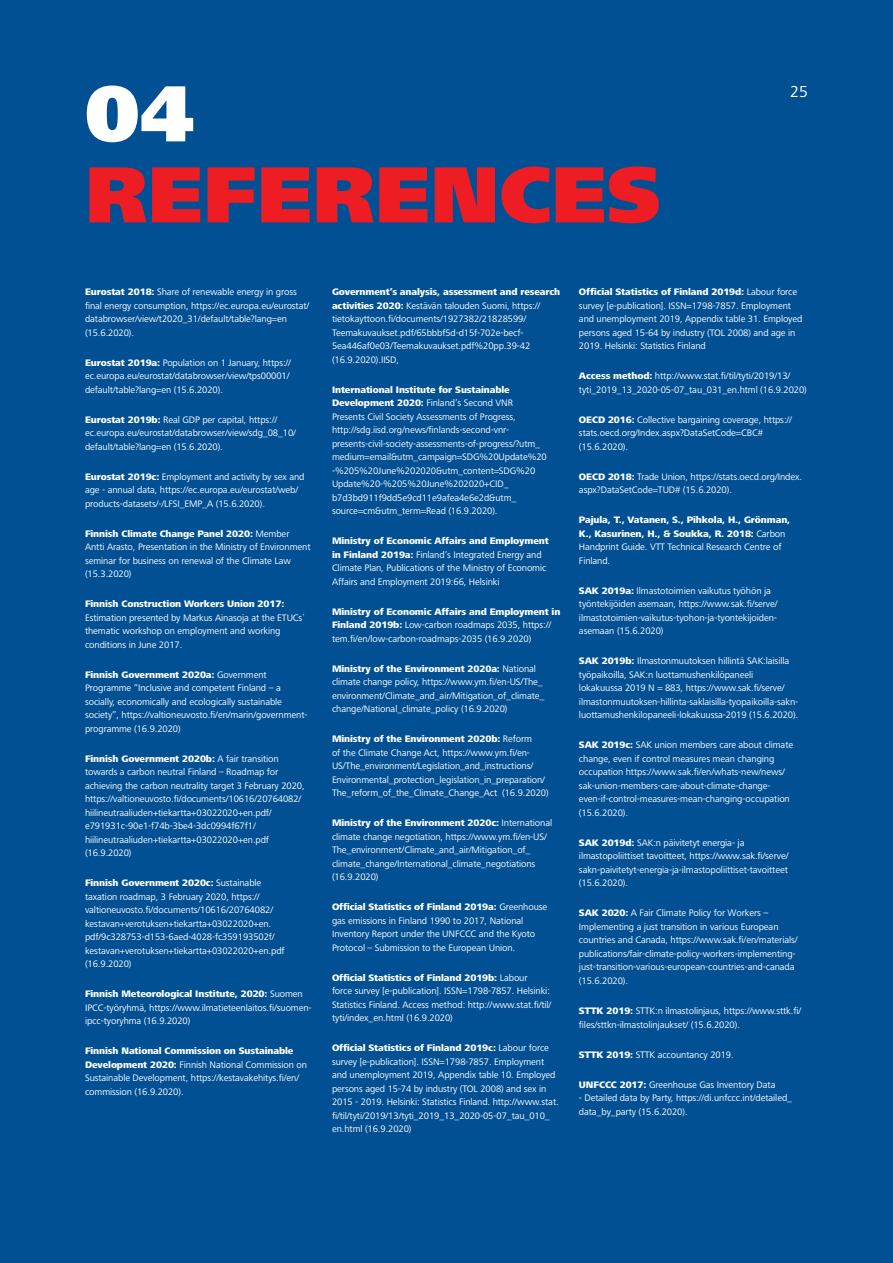
<style>
.page{position:relative;width:893px;height:1263px;background:#015094}
.page>*{position:absolute;margin:0;border:0;box-sizing:border-box;transform-origin:0 0}
.t1{font:900 82.5px "Frutiger Next LT";color:#ee1d23}
.t2{font:900 82.5px "Frutiger Next LT";color:#fff}
.t3{font:16.5px "Frutiger Next LT";color:#fff}
.t4{font:9.75px/13.5px "Frutiger Next LT";letter-spacing:-.01em;color:#fff}
.t5{font:800 9.75px/13.5px "Frutiger Next LT";letter-spacing:-.01em;color:#fff}
.s1{font-weight:800}
.s2{font-weight:400}
</style>
<div class="page">
<h1 class="t2" style="left:85px;top:67px;width:110px">04</h1>
<h1 class="t1" style="left:85px;top:148px;width:577px">REFERENCES</h1>
<h2 class="t3" style="left:790px;top:83px;width:19px">25</h2>
<p class="t4" style="left:85px;top:285px;width:226px"><span class="s1">Eurostat 2018:</span> Share of renewable energy in gross final energy consumption, https://ec.europa.eu/eurostat/ databrowser/view/t2020_31/default/table?lang=en (15.6.2020).</p>
<p class="t4" style="left:85px;top:356px;width:208px"><span class="s1">Eurostat 2019a:</span> Population on 1 January, https:// ec.europa.eu/eurostat/databrowser/view/tps00001/ default/table?lang=en (15.6.2020).</p>
<p class="t4" style="left:85px;top:413px;width:213px"><span class="s1">Eurostat 2019b:</span> Real GDP per capital, https:// ec.europa.eu/eurostat/databrowser/view/sdg_08_10/ default/table?lang=en (15.6.2020).</p>
<p class="t4" style="left:85px;top:470px;width:221px"><span class="s1">Eurostat 2019c:</span> Employment and activity by sex and age - annual data, https://ec.europa.eu/eurostat/web/ products-datasets/-/LFSI_EMP_A (15.6.2020).</p>
<p class="t4" style="left:85px;top:527px;width:227px"><span class="s1">Finnish Climate Change Panel 2020:</span> Member Antti Arasto, Presentation in the Ministry of Environment seminar for business on renewal of the Climate Law (15.3.2020)</p>
<p class="t5" style="left:85px;top:597px;width:201px">Finnish Construction Workers Union 2017:</p>
<p class="t4" style="left:85px;top:611px;width:221px">Estimation presented by Markus Ainasoja at the ETUCs´ thematic workshop on employment and working conditions in June 2017.</p>
<p class="t4" style="left:85px;top:668px;width:224px"><span class="s1">Finnish Government 2020a:</span> Government Programme “Inclusive and competent Finland – a socially, economically and ecologically sustainable society”, https://valtioneuvosto.fi/en/marin/government&shy;programme (16.9.2020)</p>
<p class="t4" style="left:85px;top:752px;width:221px"><span class="s1">Finnish Government 2020b:</span> A fair transition towards a carbon neutral Finland – Roadmap for achieving the carbon neutrality target 3 February 2020, https://valtioneuvosto.fi/documents/10616/20764082/ hiilineutraaliuden+tiekartta+03022020+en.pdf/ e791931c-90e1-f74b-3be4-3dc0994f67f1/ hiilineutraaliuden+tiekartta+03022020+en.pdf (16.9.2020)</p>
<p class="t4" style="left:85px;top:876px;width:201px"><span class="s1">Finnish Government 2020c:</span> Sustainable taxation roadmap, 3 February 2020, https:// valtioneuvosto.fi/documents/10616/20764082/ kestavan+verotuksen+tiekartta+03022020+en. pdf/9c328753-d153-6aed-4028-fc359193502f/ kestavan+verotuksen+tiekartta+03022020+en.pdf (16.9.2020)</p>
<p class="t4" style="left:85px;top:987px;width:228px"><span class="s1">Finnish Meteorological Institute, 2020:</span> Suomen<br>IPCC-työryhmä, https://www.ilmatieteenlaitos.fi/suomen&shy;ipcc-tyoryhma (16.9.2020)</p>
<p class="t4" style="left:85px;top:1044px;width:224px"><span class="s1">Finnish National Commission on Sustainable Development 2020:</span> Finnish National Commission on Sustainable Development, https://kestavakehitys.fi/en/ commission (16.9.2020).</p>
<p class="t4" style="left:332px;top:285px;width:230px"><span class="s1">Government’s analysis, assessment and research activities 2020:</span> Kestävän talouden Suomi, https:// tietokayttoon.fi/documents/1927382/21828599/ Teemakuvaukset.pdf/65bbbf5d-d15f-702e-becf-5ea446af0e03/Teemakuvaukset.pdf%20pp.39-42 (16.9.2020).IISD,</p>
<p class="t4" style="left:332px;top:383px;width:216px"><span class="s1">International Institute for Sustainable Development 2020:</span> Finland’s Second VNR Presents Civil Society Assessments of Progress, http://sdg.iisd.org/news/finlands-second-vnr&shy;presents-civil-society-assessments-of-progress/?utm_ medium=email&amp;utm_campaign=SDG%20Update%20 -%205%20June%202020&amp;utm_content=SDG%20<br>Update%20-%205%20June%202020+CID_ b7d3bd911f9dd5e9cd11e9afea4e6e2d&amp;utm_ source=cm&amp;utm_term=Read (16.9.2020).</p>
<p class="t4" style="left:332px;top:534px;width:218px"><span class="s1">Ministry of Economic Affairs and Employment in Finland 2019a:</span> Finland’s Integrated Energy and Climate Plan, Publications of the Ministry of Economic Affairs and Employment 2019:66, Helsinki</p>
<p class="t4" style="left:332px;top:605px;width:230px"><span class="s1">Ministry of Economic Affairs and Employment in<br>Finland 2019b:</span> Low-carbon roadmaps 2035, https:// tem.fi/en/low-carbon-roadmaps-2035 (16.9.2020)</p>
<p class="t4" style="left:332px;top:662px;width:214px"><span class="s1">Ministry of the Environment 2020a:</span> National climate change policy, https://www.ym.fi/en-US/The_ environment/Climate_and_air/Mitigation_of_climate_ change/National_climate_policy (16.9.2020)</p>
<p class="t4" style="left:332px;top:732px;width:218px"><span class="s1">Ministry of the Environment 2020b:</span> Reform<br>of the Climate Change Act, https://www.ym.fi/en-US/The_environment/Legislation_and_instructions/ Environmental_protection_legislation_in_preparation/ The_reform_of_the_Climate_Change_Act (16.9.2020)</p>
<p class="t4" style="left:332px;top:816px;width:222px"><span class="s1">Ministry of the Environment 2020c:</span> International climate change negotiation, https://www.ym.fi/en-US/ The_environment/Climate_and_air/Mitigation_of_ climate_change/International_climate_negotiations (16.9.2020)</p>
<p class="t4" style="left:332px;top:900px;width:217px"><span class="s1">Official Statistics of Finland 2019a:</span> Greenhouse gas emissions in Finland 1990 to 2017, National Inventory Report under the UNFCCC and the Kyoto Protocol – Submission to the European Union.</p>
<p class="t4" style="left:332px;top:971px;width:221px"><span class="s1">Official Statistics of Finland 2019b:</span> Labour<br>force survey [e-publication]. ISSN=1798-7857. Helsinki:<br>Statistics Finland. Access method: http://www.stat.fi/til/ tyti/index_en.html (16.9.2020)</p>
<p class="t4" style="left:332px;top:1041px;width:228px"><span class="s1">Official Statistics of Finland 2019c:</span> Labour force survey [e-publication]. ISSN=1798-7857. Employment and unemployment 2019, Appendix table 10. Employed persons aged 15-74 by industry (TOL 2008) and sex in 2015 - 2019. Helsinki: Statistics Finland. http://www.stat. fi/til/tyti/2019/13/tyti_2019_13_2020-05-07_tau_010_ en.html (16.9.2020)</p>
<p class="t4" style="left:579px;top:285px;width:225px"><span class="s1">Official Statistics of Finland 2019d:</span> Labour force survey [e-publication]. ISSN=1798-7857. Employment and unemployment 2019, Appendix table 31. Employed persons aged 15-64 by industry (TOL 2008) and age in 2019. Helsinki: Statistics Finland</p>
<p class="t4" style="left:579px;top:369px;width:229px"><span class="s1">Access method:</span> http://www.stat.fi/til/tyti/2019/13/ tyti_2019_13_2020-05-07_tau_031_en.html (16.9.2020)</p>
<p class="t4" style="left:579px;top:413px;width:215px"><span class="s1">OECD 2016:</span> Collective bargaining coverage, https:// stats.oecd.org/Index.aspx?DataSetCode=CBC# (15.6.2020).</p>
<p class="t4" style="left:579px;top:470px;width:225px"><span class="s1">OECD 2018:</span> Trade Union, https://stats.oecd.org/Index. aspx?DataSetCode=TUD# (15.6.2020).</p>
<p class="t5" style="left:579px;top:513px;width:213px">Pajula, T., Vatanen, S., Pihkola, H., Grönman, K., Kasurinen, H., &amp; Soukka, R. 2018: <span class="s2">Carbon Handprint Guide. VTT Technical Research Centre of Finland.</span></p>
<p class="t4" style="left:579px;top:584px;width:200px"><span class="s1">SAK 2019a:</span> Ilmastotoimien vaikutus työhön ja työntekijöiden asemaan, https://www.sak.fi/serve/ ilmastotoimien-vaikutus-tyohon-ja-tyontekijoiden&shy;asemaan (15.6.2020)</p>
<p class="t4" style="left:579px;top:654px;width:221px"><span class="s1">SAK 2019b:</span> Ilmastonmuutoksen hillintä SAK:laisilla työpaikoilla, SAK:n luottamushenkilöpaneeli lokakuussa 2019 N = 883, https://www.sak.fi/serve/ ilmastonmuutoksen-hillinta-saklaisilla-tyopaikoilla-sakn&shy;luottamushenkilopaneeli-lokakuussa-2019 (15.6.2020).</p>
<p class="t4" style="left:579px;top:738px;width:216px"><span class="s1">SAK 2019c:</span> SAK union members care about climate change, even if control measures mean changing occupation https://www.sak.fi/en/whats-new/news/ sak-union-members-care-about-climate-change&shy;even-if-control-measures-mean-changing-occupation (15.6.2020).</p>
<p class="t4" style="left:579px;top:836px;width:211px"><span class="s1">SAK 2019d:</span> SAK:n päivitetyt energia- ja ilmastopoliittiset tavoitteet, https://www.sak.fi/serve/ sakn-paivitetyt-energia-ja-ilmastopoliittiset-tavoitteet (15.6.2020).</p>
<p class="t4" style="left:579px;top:906px;width:220px"><span class="s1">SAK 2020:</span> A Fair Climate Policy for Workers – Implementing a just transition in various European countries and Canada, https://www.sak.fi/en/materials/ publications/fair-climate-policy-workers-implementing&shy;just-transition-various-european-countries-and-canada (15.6.2020).</p>
<p class="t4" style="left:579px;top:1004px;width:224px"><span class="s1">STTK 2019:</span> STTK:n ilmastolinjaus, https://www.sttk.fi/ files/sttkn-ilmastolinjaukset/ (15.6.2020).</p>
<p class="t4" style="left:579px;top:1047px;width:156px"><span class="s1">STTK 2019:</span> STTK accountancy 2019.</p>
<p class="t4" style="left:579px;top:1077px;width:198px"><span class="s1">UNFCCC 2017:</span> Greenhouse Gas Inventory Data</p>
<p class="t4" style="left:579px;top:1091px;width:215px">- Detailed data by Party, https://di.unfccc.int/detailed_ data_by_party (15.6.2020).</p>
</div>
